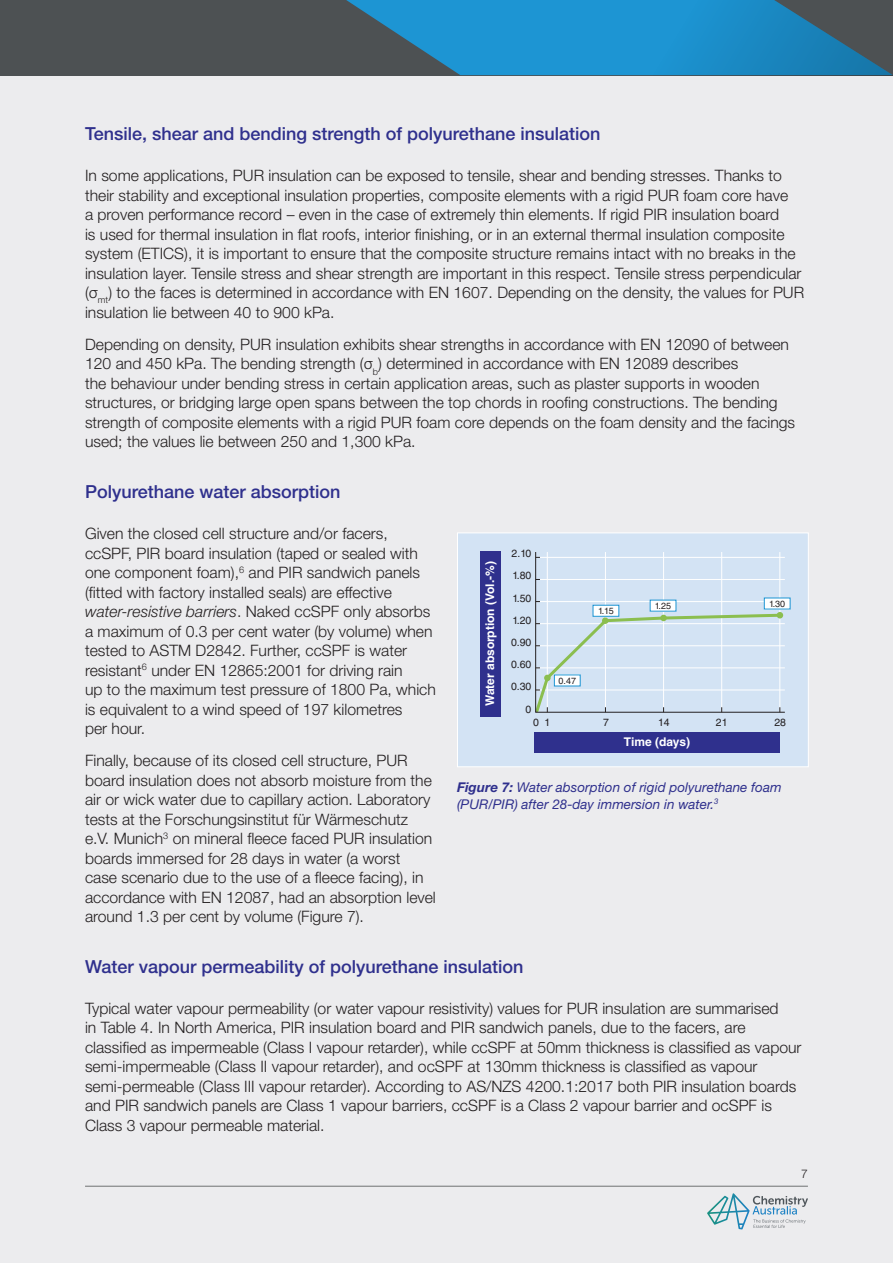
<style>
.page{position:relative;width:893px;height:1263px;background:#ececee}
.page>*{position:absolute;margin:0;border:0;box-sizing:border-box;transform-origin:0 0}
.t1{font:500 18px "Helvetica Neue LT Std";color:#2f308d}
.t2{font:300 15.75px/19.5px "Helvetica Neue LT Std";color:#231f20}
.t3{font:italic 13.5px/16.5px "Helvetica Neue LT Std";color:#2f308d}
.t4{font:700 12px "Helvetica LT Std";color:#fff}
.t5{font:300 12px "Helvetica Neue LT Std";color:#231f20}
.t6{font:10.5px "Helvetica LT Std";color:#231f20}
.t7{font:9px "Helvetica LT Std";color:#231f20}
.s1{font-family:"Neue Haas Unica W1 G"}
.s2{font-style:italic}
.s3{font-weight:700}
</style>
<div class="page">
<svg style="left:707px;top:1193px;width:101px;height:36px"></svg>
<hr style="left:85px;top:1186px;width:723px;height:1px;background:#6f7272">
<div style="left:0;top:0;width:893px;height:75px;background:#4d5153"></div>
<svg style="left:346px;top:0;width:547px;height:75px"></svg>
<div style="left:457px;top:533px;width:351px;height:234px;background:#d3e3f4"></div>
<div style="left:480px;top:551px;width:21px;height:165px;background:#2f308d"></div>
<div style="left:534px;top:732px;width:246px;height:20px;background:#2f308d"></div>
<div style="left:764px;top:598px;width:26px;height:11px;background:#fff"></div>
<svg style="left:535px;top:552px;width:251px;height:161px"></svg>
<div style="left:457px;top:532px;width:352px;height:235px;border:1px solid #fff"></div>
<p class="t1" style="left:85px;top:123px;width:517px">Tensile, shear and bending strength of polyurethane insulation</p>
<p class="t2" style="left:85px;top:165px;width:721px">In some applications, PUR insulation can be exposed to tensile, shear and bending stresses. Thanks to their stability and exceptional insulation properties, composite elements with a rigid PUR foam core have<br>a proven performance record – even in the case of extremely thin elements. If rigid PIR insulation board<br>is used for thermal insulation in flat roofs, interior finishing, or in an external thermal insulation composite system (ETICS), it is important to ensure that the composite structure remains intact with no breaks in the insulation layer. Tensile stress and shear strength are important in this respect. Tensile stress perpendicular (<span class="s1">σ</span><sub>mt</sub>) to the faces is determined in accordance with EN 1607. Depending on the density, the values for PUR insulation lie between 40 to 900 kPa.</p>
<p class="t2" style="left:85px;top:334px;width:712px">Depending on density, PUR insulation exhibits shear strengths in accordance with EN 12090 of between 120 and 450 kPa. The bending strength (<span class="s1">σ</span><sub>b</sub>) determined in accordance with EN 12089 describes<br>the behaviour under bending stress in certain application areas, such as plaster supports in wooden structures, or bridging large open spans between the top chords in roofing constructions. The bending strength of composite elements with a rigid PUR foam core depends on the foam density and the facings used; the values lie between 250 and 1,300 kPa.</p>
<p class="t1" style="left:85px;top:481px;width:257px">Polyurethane water absorption</p>
<p class="t2" style="left:85px;top:523px;width:352px">Given the closed cell structure and/or facers, ccSPF, PIR board insulation (taped or sealed with one component foam),<sup>6</sup> and PIR sandwich panels (fitted with factory installed seals) are effective <span class="s2">water-resistive barriers</span>. Naked ccSPF only absorbs a maximum of 0.3 per cent water (by volume) when tested to ASTM D2842. Further, ccSPF is water resistant<sup>6</sup> under EN 12865:2001 for driving rain<br>up to the maximum test pressure of 1800 Pa, which is equivalent to a wind speed of 197 kilometres<br>per hour.</p>
<p class="t2" style="left:85px;top:751px;width:352px">Finally, because of its closed cell structure, PUR board insulation does not absorb moisture from the air or wick water due to capillary action. Laboratory tests at the Forschungsinstitut für Wärmeschutz e.V. Munich<sup>3</sup> on mineral fleece faced PUR insulation boards immersed for 28 days in water (a worst case scenario due to the use of a fleece facing), in accordance with EN 12087, had an absorption level around 1.3 per cent by volume (Figure 7).</p>
<p class="t1" style="left:85px;top:956px;width:440px">Water vapour permeability of polyurethane insulation</p>
<p class="t2" style="left:85px;top:998px;width:718px">Typical water vapour permeability (or water vapour resistivity) values for PUR insulation are summarised<br>in Table 4. In North America, PIR insulation board and PIR sandwich panels, due to the facers, are classified as impermeable (Class I vapour retarder), while ccSPF at 50mm thickness is classified as vapour semi-impermeable (Class II vapour retarder), and ocSPF at 130mm thickness is classified as vapour semi-permeable (Class III vapour retarder). According to AS/NZS 4200.1:2017 both PIR insulation boards and PIR sandwich panels are Class 1 vapour barriers, ccSPF is a Class 2 vapour barrier and ocSPF is Class 3 vapour permeable material.</p>
<p class="t6" style="left:512px;top:547px;width:21px">2.10</p>
<p class="t4" style="left:483px;top:706px;width:146px;rotate:-90deg">Water absorption (Vol.-%)</p>
<p class="t6" style="left:513px;top:569px;width:20px">1.80</p>
<p class="t6" style="left:513px;top:592px;width:20px">1.50</p>
<p class="t7" style="left:655px;top:600px;width:18px">1.25</p>
<p class="t7" style="left:769px;top:598px;width:18px">1.30</p>
<p class="t7" style="left:598px;top:605px;width:17px">1.15</p>
<p class="t6" style="left:513px;top:614px;width:20px">1.20</p>
<p class="t6" style="left:511px;top:636px;width:22px">0.90</p>
<p class="t6" style="left:511px;top:658px;width:22px">0.60</p>
<p class="t7" style="left:558px;top:675px;width:19px">0.47</p>
<p class="t6" style="left:511px;top:680px;width:22px">0.30</p>
<p class="t6" style="left:526px;top:703px;width:7px">0</p>
<p class="t6" style="left:533px;top:716px;width:19px">0 1</p>
<p class="t6" style="left:603px;top:716px;width:7px">7</p>
<p class="t6" style="left:658px;top:716px;width:13px">14</p>
<p class="t6" style="left:716px;top:716px;width:13px">21</p>
<p class="t6" style="left:774px;top:716px;width:13px">28</p>
<p class="t4" style="left:624px;top:734px;width:68px">Time (days)</p>
<p class="t3" style="left:457px;top:779px;width:326px"><span class="s3">Figure 7:</span> Water absorption of rigid polyurethane foam (PUR/PIR) after 28-day immersion in water.<sup>3</sup></p>
<p class="t5" style="left:801px;top:1166px;width:8px">7</p>
</div>
